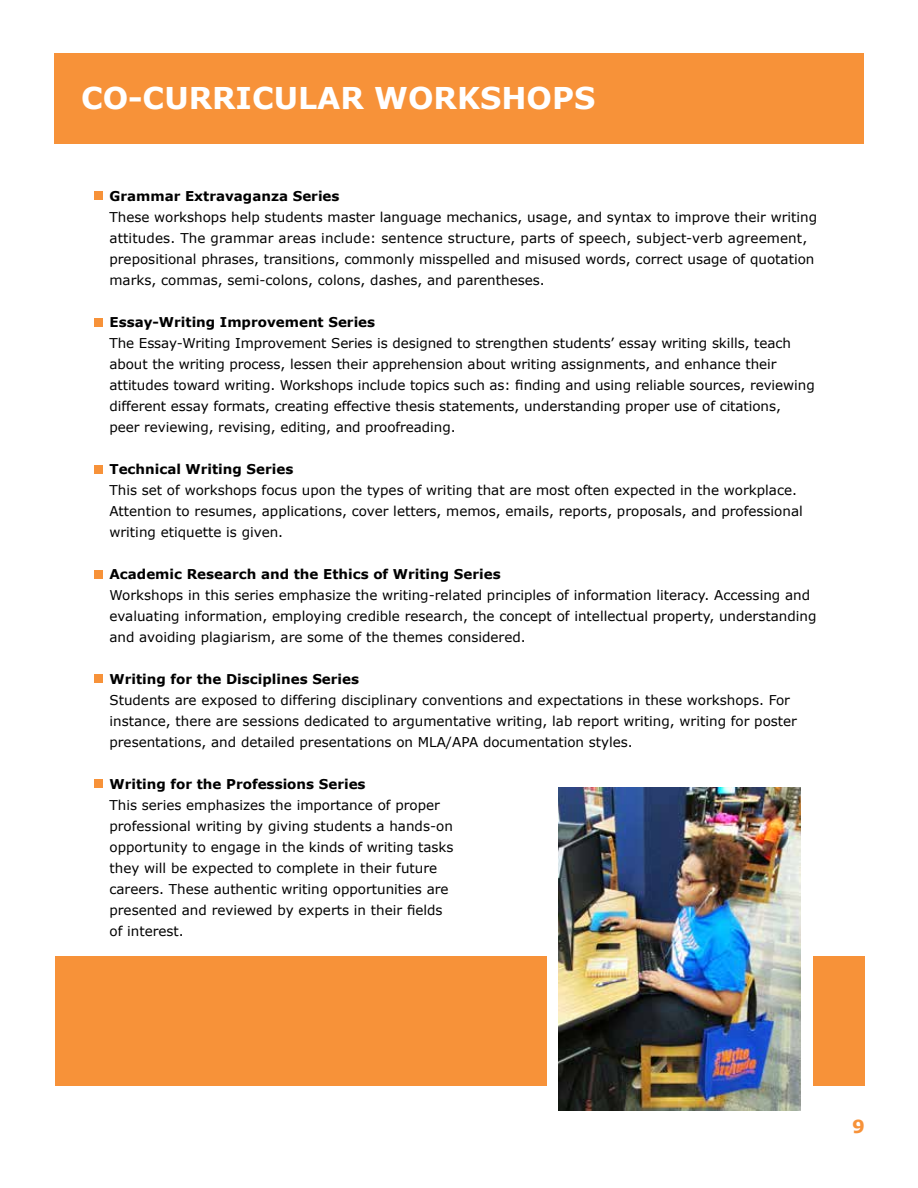
<style>
.page{position:relative;width:918px;height:1188px;background:#fff}
.page>*{position:absolute;margin:0;border:0;box-sizing:border-box;transform-origin:0 0}
.t1{font:700 30px "Verdana";color:#fff}
.t2{font:700 18px "Verdana";color:#f79239}
.t3{font:13.5px/21px "Verdana";color:#000}
.t4{font:700 13.5px "Verdana";color:#000}
</style>
<div class="page">
<div style="left:55px;top:957px;width:810px;height:129px;background:#f79239"></div>
<div style="left:547px;top:791px;width:265px;height:328px;background:#fff"></div>
<img style="left:559px;top:788px;width:241px;height:322px">
<div style="left:55px;top:54px;width:809px;height:90px;background:#f79239"></div>
<div style="left:94px;top:191px;width:8px;height:9px;background:#f79239"></div>
<div style="left:94px;top:318px;width:8px;height:8px;background:#f79239"></div>
<div style="left:94px;top:465px;width:8px;height:9px;background:#f79239"></div>
<div style="left:94px;top:570px;width:8px;height:9px;background:#f79239"></div>
<div style="left:94px;top:674px;width:8px;height:9px;background:#f79239"></div>
<div style="left:94px;top:779px;width:8px;height:9px;background:#f79239"></div>
<h1 class="t1" style="left:81px;top:79px;width:516px">CO-CURRICULAR WORKSHOPS</h1>
<p class="t4" style="left:109px;top:187px;width:232px">Grammar Extravaganza Series</p>
<p class="t3" style="left:109px;top:207px;width:709px">These workshops help students master language mechanics, usage, and syntax to improve their writing attitudes. The grammar areas include: sentence structure, parts of speech, subject-verb agreement, prepositional phrases, transitions, commonly misspelled and misused words, correct usage of quotation marks, commas, semi-colons, colons, dashes, and parentheses.</p>
<p class="t4" style="left:109px;top:313px;width:267px">Essay-Writing Improvement Series</p>
<p class="t3" style="left:109px;top:333px;width:707px">The Essay-Writing Improvement Series is designed to strengthen students’ essay writing skills, teach about the writing process, lessen their apprehension about writing assignments, and enhance their attitudes toward writing. Workshops include topics such as: finding and using reliable sources, reviewing different essay formats, creating effective thesis statements, understanding proper use of citations,<br>peer reviewing, revising, editing, and proofreading.</p>
<p class="t4" style="left:109px;top:460px;width:185px">Technical Writing Series</p>
<p class="t3" style="left:109px;top:480px;width:695px">This set of workshops focus upon the types of writing that are most often expected in the workplace.<br>Attention to resumes, applications, cover letters, memos, emails, reports, proposals, and professional writing etiquette is given.</p>
<p class="t4" style="left:109px;top:565px;width:393px">Academic Research and the Ethics of Writing Series</p>
<p class="t3" style="left:109px;top:585px;width:708px">Workshops in this series emphasize the writing-related principles of information literacy. Accessing and evaluating information, employing credible research, the concept of intellectual property, understanding and avoiding plagiarism, are some of the themes considered.</p>
<p class="t4" style="left:109px;top:670px;width:251px">Writing for the Disciplines Series</p>
<p class="t3" style="left:109px;top:690px;width:689px">Students are exposed to differing disciplinary conventions and expectations in these workshops. For instance, there are sessions dedicated to argumentative writing, lab report writing, writing for poster presentations, and detailed presentations on MLA/APA documentation styles.</p>
<p class="t4" style="left:109px;top:775px;width:258px">Writing for the Professions Series</p>
<p class="t3" style="left:109px;top:795px;width:346px">This series emphasizes the importance of proper professional writing by giving students a hands-on opportunity to engage in the kinds of writing tasks they will be expected to complete in their future careers. These authentic writing opportunities are presented and reviewed by experts in their fields of interest.</p>
<h2 class="t2" style="left:852px;top:1114px;width:14px">9</h2>
</div>
